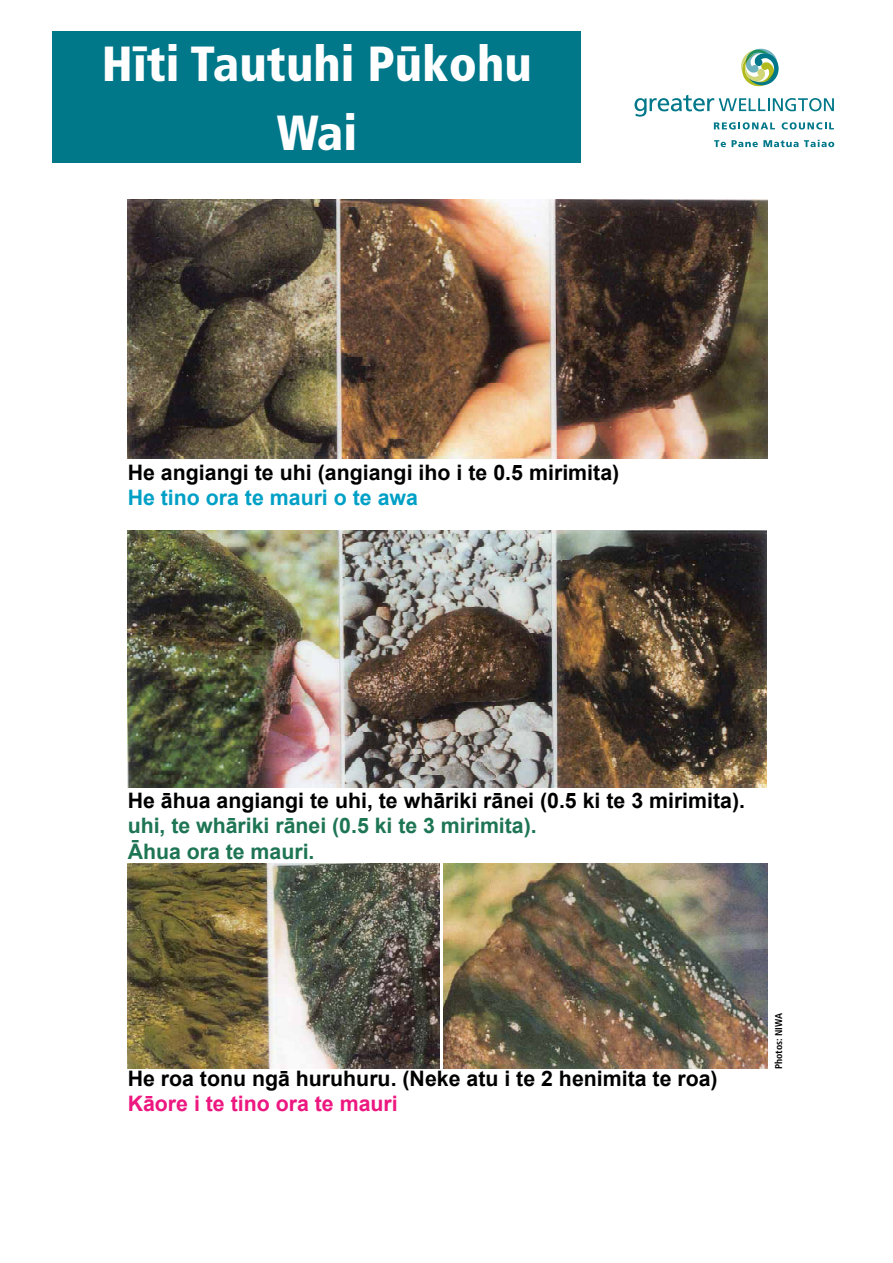
<style>
.page{position:relative;width:893px;height:1263px;background:#fff}
.page>*{position:absolute;margin:0;border:0;box-sizing:border-box;transform-origin:0 0}
.t1{font:900 condensed 49.35px/68.6px "Frutiger LT Std";color:#fff;text-align:center}
.t2{font:700 21.3px "Arial";color:#000}
.t3{font:700 21.3px/25.7px "Arial";color:#1e7554}
.t4{font:700 21.3px "Arial";color:#00a0c6}
.t5{font:700 21.3px "Arial";color:#ed1780}
.t6{font:21.3px "Arial";color:#00a0c6}
.t7{font:700 condensed 9.9px "Frutiger LT Std";color:#000}
</style>
<div class="page">
<svg style="left:714px;top:140px;width:12px;height:7px"></svg>
<svg style="left:732px;top:140px;width:102px;height:7px"></svg>
<svg style="left:634px;top:95px;width:200px;height:35px"></svg>
<svg style="left:741px;top:48px;width:38px;height:39px"></svg>
<img style="left:127px;top:199px;width:640px;height:260px">
<img style="left:128px;top:530px;width:638px;height:257px">
<img style="left:443px;top:864px;width:324px;height:204px">
<img style="left:127px;top:863px;width:313px;height:205px">
<div style="left:52px;top:31px;width:529px;height:131px;background:#00788a"></div>
<h1 class="t1" style="left:102px;top:30px;width:431px">Hïti Tautuhi Pükohu<br>Wai</h1>
<p class="t2" style="left:128px;top:458px;width:493px">He angiangi te uhi (angiangi iho i te 0.5 mirimita)</p>
<p class="t4" style="left:128px;top:483px;width:292px">He tino ora te mauri o te awa</p>
<p class="t6" style="left:363px;top:483px;width:7px">.</p>
<p class="t2" style="left:128px;top:786px;width:619px">He āhua angiangi te uhi, te whāriki rānei (0.5 ki te 3 mirimita).</p>
<p class="t3" style="left:128px;top:814px;width:411px">uhi, te whāriki rānei (0.5 ki te 3 mirimita).<br>Āhua ora te mauri.</p>
<p class="t2" style="left:128px;top:1064px;width:592px">He roa tonu ngā huruhuru. (Neke atu i te 2 henimita te roa)</p>
<p class="t5" style="left:128px;top:1089px;width:272px">Kāore i te tino ora te mauri</p>
<p class="t7" style="left:773px;top:1069px;width:58px;rotate:-90deg">Photos: NIWA</p>
</div>
